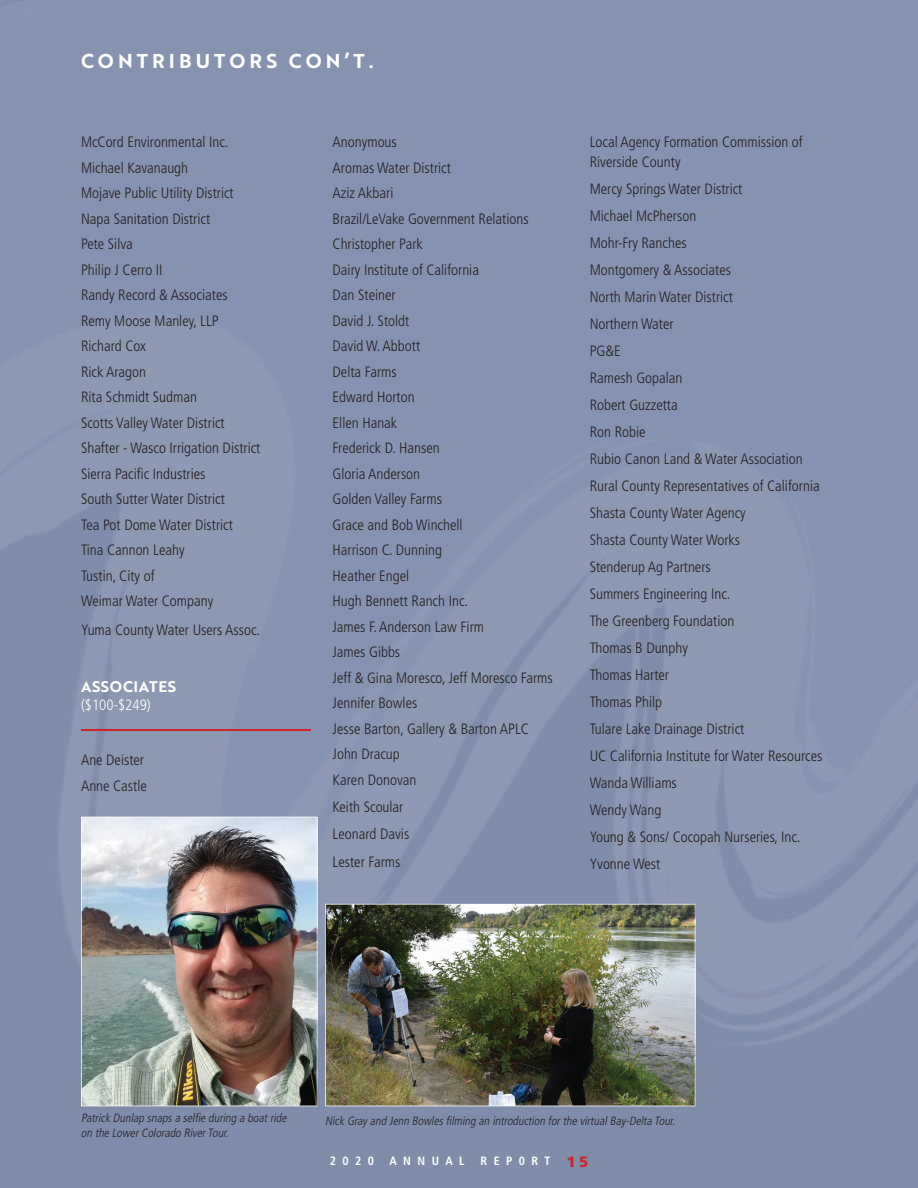
<style>
.page{position:relative;width:918px;height:1188px;background:#8693b0}
.page>*{position:absolute;margin:0;border:0;box-sizing:border-box;transform-origin:0 0}
.t1{font:19.5px "Brother 1816 Bold";letter-spacing:.21em;color:#fff}
.t2{font:300 condensed 15px/25.5px "Frutiger";color:#231f20}
.t3{font:300 condensed 15px "Frutiger";color:#fff}
.t4{font:15px "Brother 1816 Bold";letter-spacing:.04em;color:#fff}
.t5{font:italic 300 condensed 12px/15px "Frutiger";color:#231f20}
.t6{font:700 condensed 12px "Frutiger";letter-spacing:.54em;color:#fff}
.s1{font-weight:900;font-stretch:normal;font-size:15px;color:#d1232a}
</style>
<div class="page">
<img style="left:325px;top:904px;width:371px;height:202px">
<img style="left:81px;top:817px;width:237px;height:289px">
<hr style="left:81px;top:729px;width:229px;height:1px;background:#d1232a">
<h1 class="t1" style="left:81px;top:54px;width:294px">CONTRIBUTORS CON’T.</h1>
<p class="t2" style="left:81px;top:130px;width:181px">McCord Environmental Inc.<br>Michael Kavanaugh<br>Mojave Public Utility District<br>Napa Sanitation District<br>Pete Silva<br>Philip J Cerro II<br>Randy Record &amp; Associates<br>Remy Moose Manley, LLP<br>Richard Cox<br>Rick Aragon<br>Rita Schmidt Sudman<br>Scotts Valley Water District<br>Shafter - Wasco Irrigation District<br>Sierra Pacific Industries<br>South Sutter Water District<br>Tea Pot Dome Water District<br>Tina Cannon Leahy<br>Tustin, City of<br>Weimar Water Company</p>
<p class="t2" style="left:81px;top:618px;width:181px">Yuma County Water Users Assoc.</p>
<p class="t4" style="left:81px;top:681px;width:97px">ASSOCIATES</p>
<p class="t3" style="left:81px;top:697px;width:71px">($100-$249)</p>
<p class="t2" style="left:81px;top:748px;width:67px">Ane Deister<br>Anne Castle</p>
<p class="t2" style="left:333px;top:130px;width:222px">Anonymous<br>Aromas Water District<br>Aziz Akbari<br>Brazil/LeVake Government Relations<br>Christopher Park<br>Dairy Institute of California<br>Dan Steiner<br>David J. Stoldt<br>David W. Abbott<br>Delta Farms<br>Edward Horton<br>Ellen Hanak<br>Frederick D. Hansen<br>Gloria Anderson<br>Golden Valley Farms<br>Grace and Bob Winchell<br>Harrison C. Dunning<br>Heather Engel<br>Hugh Bennett Ranch Inc.<br>James F. Anderson Law Firm<br>James Gibbs<br>Jeff &amp; Gina Moresco, Jeff Moresco Farms<br>Jennifer Bowles<br>Jesse Barton, Gallery &amp; Barton APLC<br>John Dracup<br>Karen Donovan</p>
<p class="t2" style="left:333px;top:794px;width:78px;line-height:27px">Keith Scoular<br>Leonard Davis</p>
<p class="t2" style="left:333px;top:850px;width:69px">Lester Farms</p>
<p class="t2" style="left:590px;top:133px;width:215px;line-height:19.5px">Local Agency Formation Commission of<br>Riverside County</p>
<p class="t2" style="left:590px;top:176px;width:234px;line-height:27px">Mercy Springs Water District<br>Michael McPherson<br>Mohr-Fry Ranches<br>Montgomery &amp; Associates<br>North Marin Water District<br>Northern Water<br>PG&amp;E<br>Ramesh Gopalan<br>Robert Guzzetta<br>Ron Robie<br>Rubio Canon Land &amp; Water Association<br>Rural County Representatives of California<br>Shasta County Water Agency<br>Shasta County Water Works<br>Stenderup Ag Partners<br>Summers Engineering Inc.<br>The Greenberg Foundation<br>Thomas B Dunphy<br>Thomas Harter<br>Thomas Philp<br>Tulare Lake Drainage District<br>UC California Institute for Water Resources<br>Wanda Williams<br>Wendy Wang<br>Young &amp; Sons/ Cocopah Nurseries, Inc.<br>Yvonne West</p>
<p class="t5" style="left:81px;top:1111px;width:209px">Patrick Dunlap snapsa selfie during a boatride on the LowerColorado RiverTour.</p>
<p class="t5" style="left:325px;top:1114px;width:354px">Nick Gray and Jenn Bowlesfilming an introduction forthe virtualBay-Delta Tour.</p>
<p class="t6" style="left:330px;top:1155px;width:46px">2020</p>
<p class="t6" style="left:390px;top:1155px;width:76px">ANNUAL</p>
<p class="t6" style="left:481px;top:1155px;width:109px">REP0RT <span class="s1">15</span></p>
</div>
